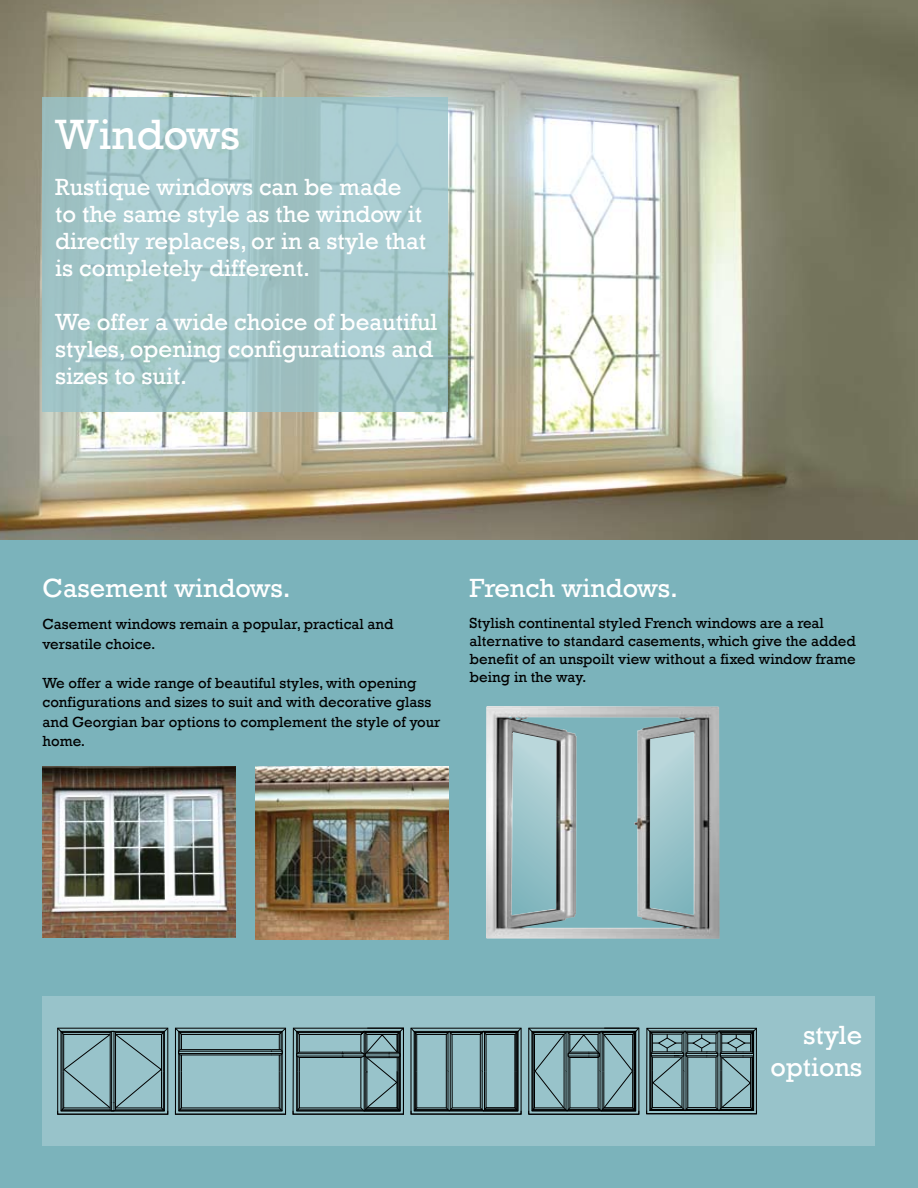
<style>
.page{position:relative;width:918px;height:1188px;background:#7bb3bb}
.page>*{position:absolute;margin:0;border:0;box-sizing:border-box;transform-origin:0 0}
.t1{font:43.5px "Rockwell";color:#fff}
.t2{font:27px/32.4px "Rockwell";color:#fff;text-align:right}
.t3{font:24px/27px "Rockwell";color:#fff}
.t4{font:15px/19.5px "Rockwell";color:#000}
</style>
<div class="page">
<img style="left:0;top:0;width:918px;height:540px">
<img style="left:43px;top:767px;width:192px;height:171px">
<img style="left:256px;top:767px;width:192px;height:172px">
<div style="left:43px;top:996px;width:832px;height:149px;background:#98c3ca"></div>
<hr style="left:414px;top:1111px;width:104px;height:1px;background:#000">
<svg style="left:411px;top:1028px;width:110px;height:83px"></svg>
<svg style="left:57px;top:1028px;width:111px;height:84px"></svg>
<svg style="left:293px;top:1028px;width:111px;height:87px"></svg>
<div style="left:175px;top:1028px;width:111px;height:86px;border:1px solid #000"></div>
<div style="left:179px;top:1031px;width:103px;height:80px;border:1px solid #000"></div>
<hr style="left:179px;top:1111px;width:103px;height:1px;background:#000">
<svg style="left:175px;top:1028px;width:7px;height:7px"></svg>
<svg style="left:279px;top:1028px;width:7px;height:7px"></svg>
<div style="left:180px;top:1032px;width:101px;height:18px;border:1px solid #000"></div>
<div style="left:181px;top:1034px;width:98px;height:16px;border:1px solid #000"></div>
<svg style="left:178px;top:1108px;width:4px;height:3px"></svg>
<svg style="left:178px;top:1049px;width:105px;height:22px"></svg>
<svg style="left:528px;top:1028px;width:111px;height:87px"></svg>
<hr style="left:529px;top:1114px;width:110px;height:1px;background:#000">
<svg style="left:647px;top:1028px;width:110px;height:83px"></svg>
<hr style="left:647px;top:1113px;width:110px;height:1px;background:#000">
<svg style="left:43px;top:97px;width:405px;height:315px;background:#a4c7ca"></svg>
<img style="left:486px;top:706px;width:234px;height:233px">
<h1 class="t1" style="left:55px;top:109px;width:186px">Windows</h1>
<h3 class="t3" style="left:55px;top:173px;width:372px">Rustique windows can be made to the same style as the window it directly replaces, or in a style that is completely different.</h3>
<h3 class="t3" style="left:55px;top:308px;width:384px">We offer a wide choice of beautiful styles, opening configurations and sizes to suit.</h3>
<h2 class="t2" style="left:43px;top:572px;width:250px">Casement windows.</h2>
<p class="t4" style="left:43px;top:615px;width:352px">Casement windows remain a popular, practical and versatile choice.</p>
<p class="t4" style="left:43px;top:673px;width:399px">We offer a wide range of beautiful styles, with opening configurations and sizes to suit and with decorative glass and Georgian bar options to complement the style of your home.</p>
<h2 class="t2" style="left:470px;top:572px;width:210px">French windows.</h2>
<p class="t4" style="left:470px;top:614px;width:388px;line-height:18px">Stylish continental styled French windows are a real alternative to standard casements, which give the added benefit of an unspoilt view without a fixed window frame being in the way.</p>
<h2 class="t2" style="left:771px;top:1019px;width:93px">style options</h2>
</div>
